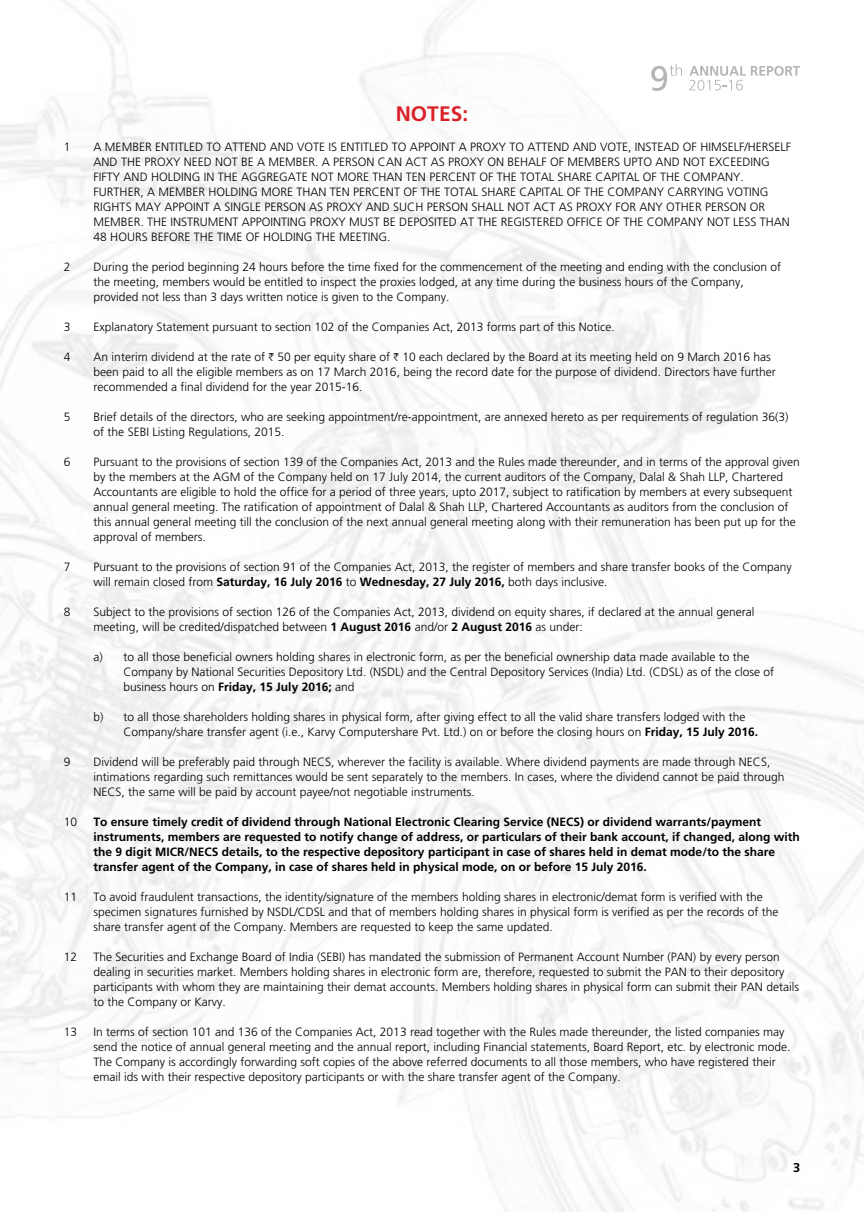
<style>
.page{position:relative;width:864px;height:1212px;background:#fff}
.page>*{position:absolute;margin:0;border:0;box-sizing:border-box;transform-origin:0 0}
.t1{font:700 21px "Frutiger LT Std";color:#da2128}
.t2{font:700 12.75px "Frutiger LT Std";color:#000}
.t3{font:300 12px/15px "Frutiger LT Std";color:#000}
.t4{font:700 12px/15px "Frutiger LT Std";color:#000}
.s1{font-family:"ITF Rupee";font-weight:400}
.s2{font-weight:700}
</style>
<div class="page">
<img style="left:651px;top:66px;width:15px;height:25px">
<svg style="left:669px;top:64px;width:12px;height:12px"></svg>
<svg style="left:689px;top:66px;width:110px;height:24px"></svg>
<h1 class="t1" style="left:395px;top:102px;width:74px">NOTES:</h1>
<p class="t3" style="left:64px;top:140px;width:8px">1</p>
<p class="t3" style="left:94px;top:140px;width:698px">A MEMBER ENTITLED TO ATTEND AND VOTE IS ENTITLED TO APPOINT A PROXY TO ATTEND AND VOTE, INSTEAD OF HIMSELF/HERSELF AND THE PROXY NEED NOT BE A MEMBER. A PERSON CAN ACT AS PROXY ON BEHALF OF MEMBERS UPTO AND NOT EXCEEDING FIFTY AND HOLDING IN THE AGGREGATE NOT MORE THAN TEN PERCENT OF THE TOTAL SHARE CAPITAL OF THE COMPANY.<br>FURTHER, A MEMBER HOLDING MORE THAN TEN PERCENT OF THE TOTAL SHARE CAPITAL OF THE COMPANY CARRYING VOTING RIGHTS MAY APPOINT A SINGLE PERSON AS PROXY AND SUCH PERSON SHALL NOT ACT AS PROXY FOR ANY OTHER PERSON OR MEMBER. THE INSTRUMENT APPOINTING PROXY MUST BE DEPOSITED AT THE REGISTERED OFFICE OF THE COMPANY NOT LESS THAN 48 HOURS BEFORE THE TIME OF HOLDING THE MEETING.</p>
<p class="t3" style="left:64px;top:260px;width:8px">2</p>
<p class="t3" style="left:94px;top:260px;width:688px">During the period beginning 24 hours before the time fixed for the commencement of the meeting and ending with the conclusion of the meeting, members would be entitled to inspect the proxies lodged, at any time during the business hours of the Company, provided not less than 3 days written notice is given to the Company.</p>
<p class="t3" style="left:64px;top:320px;width:8px">3</p>
<p class="t3" style="left:94px;top:320px;width:522px">Explanatory Statement pursuant to section 102 of the Companies Act, 2013 forms part of this Notice.</p>
<p class="t3" style="left:64px;top:350px;width:8px">4</p>
<p class="t3" style="left:94px;top:350px;width:683px">An interim dividend at the rate of <span class="s1">H</span> 50 per equity share of <span class="s1">H</span> 10 each declared by the Board at its meeting held on 9 March 2016 has been paid to all the eligible members as on 17 March 2016, being the record date for the purpose of dividend. Directors have further recommended a final dividend for the year 2015-16.</p>
<p class="t3" style="left:64px;top:410px;width:8px">5</p>
<p class="t3" style="left:94px;top:410px;width:696px">Brief details of the directors, who are seeking appointment/re-appointment, are annexed hereto as per requirements of regulation 36(3) of the SEBI Listing Regulations, 2015.</p>
<p class="t3" style="left:64px;top:455px;width:8px">6</p>
<p class="t3" style="left:94px;top:455px;width:707px">Pursuant to the provisions of section 139 of the Companies Act, 2013 and the Rules made thereunder, and in terms of the approval given by the members at the AGM of the Company held on 17 July 2014, the current auditors of the Company, Dalal &amp; Shah LLP, Chartered Accountants are eligible to hold the office for a period of three years, upto 2017, subject to ratification by members at every subsequent annual general meeting. The ratification of appointment of Dalal &amp; Shah LLP, Chartered Accountants as auditors from the conclusion of this annual general meeting till the conclusion of the next annual general meeting along with their remuneration has been put up for the approval of members.</p>
<p class="t3" style="left:64px;top:560px;width:8px">7</p>
<p class="t3" style="left:94px;top:560px;width:699px">Pursuant to the provisions of section 91 of the Companies Act, 2013, the register of members and share transfer books of the Company will remain closed from <span class="s2">Saturday, 16 July 2016</span> to <span class="s2">Wednesday, 27 July 2016,</span> both days inclusive.</p>
<p class="t3" style="left:64px;top:605px;width:8px">8</p>
<p class="t3" style="left:94px;top:605px;width:662px">Subject to the provisions of section 126 of the Companies Act, 2013, dividend on equity shares, if declared at the annual general meeting, will be credited/dispatched between <span class="s2">1 August 2016</span> and/or <span class="s2">2 August 2016</span> as under:</p>
<p class="t3" style="left:123px;top:650px;width:652px;text-indent:-30px">a) to all those beneficial owners holding shares in electronic form, as per the beneficial ownership data made available to the<br>Company by National Securities Depository Ltd. (NSDL) and the Central Depository Services (India) Ltd. (CDSL) as of the close of business hours on <span class="s2">Friday, 15 July 2016;</span> and</p>
<p class="t3" style="left:123px;top:710px;width:636px;text-indent:-30px">b) to all those shareholders holding shares in physical form, after giving effect to all the valid share transfers lodged with the<br>Company/share transfer agent (i.e., Karvy Computershare Pvt. Ltd.) on or before the closing hours on <span class="s2">Friday, 15 July 2016.</span></p>
<p class="t3" style="left:64px;top:755px;width:8px">9</p>
<p class="t3" style="left:94px;top:755px;width:692px">Dividend will be preferably paid through NECS, wherever the facility is available. Where dividend payments are made through NECS, intimations regarding such remittances would be sent separately to the members. In cases, where the dividend cannot be paid through<br>NECS, the same will be paid by account payee/not negotiable instruments.</p>
<p class="t3" style="left:64px;top:815px;width:15px">10</p>
<p class="t4" style="left:94px;top:815px;width:707px">To ensure timely credit of dividend through National Electronic Clearing Service (NECS) or dividend warrants/payment instruments, members are requested to notify change of address, or particulars of their bank account, if changed, along with the 9 digit MICR/NECS details, to the respective depository participant in case of shares held in demat mode/to the share transfer agent of the Company, in case of shares held in physical mode, on or before 15 July 2016.</p>
<p class="t3" style="left:64px;top:890px;width:15px">11</p>
<p class="t3" style="left:94px;top:890px;width:686px">To avoid fraudulent transactions, the identity/signature of the members holding shares in electronic/demat form is verified with the specimen signatures furnished by NSDL/CDSL and that of members holding shares in physical form is verified as per the records of the share transfer agent of the Company. Members are requested to keep the same updated.</p>
<p class="t3" style="left:64px;top:950px;width:15px">12</p>
<p class="t3" style="left:94px;top:950px;width:706px">The Securities and Exchange Board of India (SEBI) has mandated the submission of Permanent Account Number (PAN) by every person dealing in securities market. Members holding shares in electronic form are, therefore, requested to submit the PAN to their depository participants with whom they are maintaining their demat accounts. Members holding shares in physical form can submit their PAN details to the Company or Karvy.</p>
<p class="t3" style="left:64px;top:1025px;width:15px">13</p>
<p class="t3" style="left:94px;top:1025px;width:698px">In terms of section 101 and 136 of the Companies Act, 2013 read together with the Rules made thereunder, the listed companies may send the notice of annual general meeting and the annual report, including Financial statements, Board Report, etc. by electronic mode.<br>The Company is accordingly forwarding soft copies of the above referred documents to all those members, who have registered their email ids with their respective depository participants or with the share transfer agent of the Company.</p>
<p class="t2" style="left:792px;top:1160px;width:9px">3</p>
</div>
